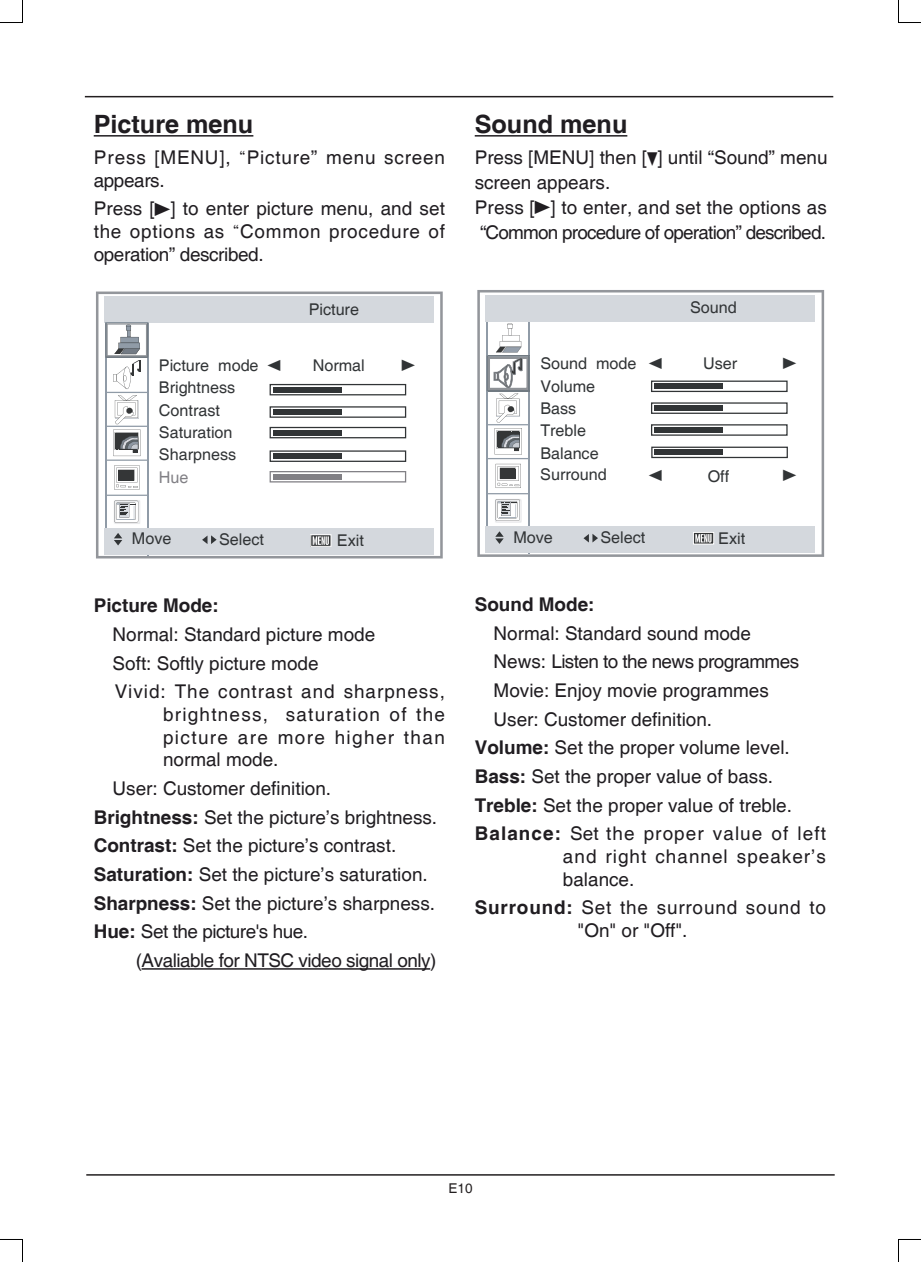
<style>
.page{position:relative;width:921px;height:1262px;background:#fff}
.page>*{position:absolute;margin:0;border:0;box-sizing:border-box;transform-origin:0 0}
.t1{font:700 25.2px "Helvetica";color:#201d21}
.t2{font:18.9px/28.7px "Helvetica";color:#201d21}
.t3{font:18.9px/22.6px "Helvetica";letter-spacing:.055em;color:#201d21}
.t4{font:18.9px/22.6px "Helvetica";letter-spacing:.045em;color:#201d21}
.t5{font:18.9px/22.6px "Helvetica";letter-spacing:.04em;color:#201d21}
.t6{font:18.9px "Helvetica";letter-spacing:-.025em;color:#201d21}
.t7{font:18.9px "Helvetica";letter-spacing:-.03em;color:#201d21}
.t8{font:700 18.9px "Helvetica";color:#201d21}
.t9{font:16.2px/22.5px "Helvetica";color:#313436}
.t10{font:16.2px "I20 Sym Sanyo YE";color:#313436}
.t11{font:16.2px "Helvetica";color:#818085}
.t12{font:13.5px "Helvetica";color:#231f20}
.s1{font-family:"Koz Min Pro Regular 90 msp RKSJ H"}
.s2{font-family:"I20 Sym Sanyo YE"}
.s3{font-weight:700}
</style>
<div class="page">
<hr style="left:85px;top:96px;width:748px;height:1px;background:#231f20">
<hr style="left:86px;top:1173px;width:749px;height:2px;background:#231f20">
<hr style="left:94px;top:135px;width:159px;height:1px;background:#201d21">
<svg style="left:96px;top:291px;width:347px;height:267px"></svg>
<hr style="left:148px;top:323px;width:1px;height:34px;background:#8e9297">
<svg style="left:105px;top:322px;width:43px;height:67px"></svg>
<hr style="left:106px;top:323px;width:1px;height:33px;background:#717a82">
<hr style="left:147px;top:323px;width:1px;height:33px;background:#717a82">
<div style="left:310px;top:534px;width:21px;height:12px;border:1px solid #fff"></div>
<svg style="left:313px;top:536px;width:16px;height:9px"></svg>
<hr style="left:142px;top:967px;width:288px;height:2px;background:#201d21">
<hr style="left:475px;top:135px;width:152px;height:1px;background:#201d21">
<svg style="left:477px;top:290px;width:347px;height:266px"></svg>
<hr style="left:487px;top:295px;width:1px;height:258px;background:#909ba7">
<hr style="left:528px;top:297px;width:2px;height:257px;background:#909ba7">
<div style="left:486px;top:526px;width:329px;height:26px;background:#d4d8dd"></div>
<div style="left:486px;top:294px;width:329px;height:27px;background:#d4d8dd"></div>
<div style="left:651px;top:380px;width:137px;height:12px;border:1px solid #313436"></div>
<div style="left:654px;top:383px;width:69px;height:6px;background:#313436"></div>
<div style="left:651px;top:402px;width:137px;height:12px;border:1px solid #313436"></div>
<div style="left:654px;top:405px;width:69px;height:6px;background:#313436"></div>
<div style="left:651px;top:424px;width:137px;height:11px;border:1px solid #313436"></div>
<div style="left:654px;top:427px;width:69px;height:5px;background:#313436"></div>
<svg style="left:495px;top:531px;width:9px;height:13px"></svg>
<svg style="left:583px;top:534px;width:15px;height:8px"></svg>
<img style="left:495px;top:498px;width:27px;height:24px">
<svg style="left:495px;top:499px;width:25px;height:21px"></svg>
<svg style="left:496px;top:464px;width:25px;height:24px"></svg>
<hr style="left:488px;top:458px;width:42px;height:1px;background:#909ba7">
<hr style="left:488px;top:493px;width:42px;height:1px;background:#909ba7">
<hr style="left:530px;top:355px;width:1px;height:36px;background:#8e9297">
<svg style="left:487px;top:321px;width:43px;height:133px"></svg>
<hr style="left:488px;top:357px;width:1px;height:33px;background:#717a82">
<hr style="left:528px;top:357px;width:1px;height:33px;background:#717a82">
<div style="left:651px;top:446px;width:137px;height:12px;border:1px solid #313436"></div>
<div style="left:655px;top:449px;width:68px;height:6px;background:#313436"></div>
<div style="left:693px;top:532px;width:21px;height:12px;border:1px solid #fff"></div>
<svg style="left:695px;top:534px;width:16px;height:8px"></svg>
<svg style="left:0;top:0;width:23px;height:23px"></svg>
<svg style="left:0;top:1239px;width:23px;height:22px"></svg>
<svg style="left:898px;top:0;width:23px;height:23px"></svg>
<svg style="left:898px;top:1239px;width:23px;height:22px"></svg>
<h1 class="t1" style="left:94px;top:110px;width:161px">Picture menu</h1>
<p class="t5" style="left:94px;top:146px;width:353px">Press [MENU], <span class="s1">“</span>Picture” menu screen appears.</p>
<p class="t2" style="left:94px;top:197px;width:353px;line-height:22.6px;text-align:justify">Press [<span class="s2">A</span>] to enter picture menu, and set the options as <span class="s1">“</span>Common procedure of operation” described.</p>
<p class="t9" style="left:309px;top:298px;width:52px">Picture</p>
<p class="t9" style="left:159px;top:353px;width:101px">Picture mode<br>Brightness<br>Contrast<br>Saturation<br>Sharpness</p>
<p class="t11" style="left:159px;top:468px;width:31px">Hue</p>
<p class="t10" style="left:267px;top:356px;width:15px">B</p>
<p class="t9" style="left:313px;top:353px;width:54px">Normal</p>
<p class="t10" style="left:402px;top:356px;width:15px">A</p>
<p class="t9" style="left:132px;top:527px;width:41px">Move</p>
<p class="t9" style="left:219px;top:527px;width:46px">Select</p>
<p class="t9" style="left:337px;top:528px;width:28px">Exit</p>
<p class="t8" style="left:94px;top:594px;width:126px">Picture Mode:</p>
<p class="t2" style="left:113px;top:620px;width:334px">Normal: Standard picture mode<br>Soft: Softly picture mode<br>Vivid: The contrast and sharpness,</p>
<p class="t2" style="left:163px;top:703px;width:283px;line-height:22.6px;text-align:justify">brightness, saturation of the picture are more higher than normal mode.</p>
<p class="t2" style="left:94px;top:773px;width:345px;text-indent:19px">User: Customer definition.<br><span class="s3">Brightness:</span> Set the picture’s brightness.<br><span class="s3">Contrast:</span> Set the picture’s contrast.<br><span class="s3">Saturation:</span> Set the picture’s saturation.<br><span class="s3">Sharpness:</span> Set the picture’s sharpness.<br><span class="s3">Hue:</span> Set the picture's hue.</p>
<p class="t6" style="left:136px;top:949px;width:302px">(Avaliable for NTSC video signal only)</p>
<h1 class="t1" style="left:475px;top:110px;width:154px">Sound menu</h1>
<p class="t2" style="left:475px;top:145px;width:354px;line-height:24.9px">Press [MENU] then [<span class="s2">P</span>] until “Sound” menu screen appears.<br>Press [<span class="s2">A</span>] to enter, and set the options as “Common procedure of operation” described.</p>
<p class="t9" style="left:690px;top:296px;width:48px">Sound</p>
<p class="t9" style="left:540px;top:352px;width:98px">Sound mode<br>Volume<br>Bass<br>Treble<br>Balance</p>
<p class="t10" style="left:649px;top:354px;width:15px">B</p>
<p class="t9" style="left:703px;top:352px;width:36px">User</p>
<p class="t10" style="left:783px;top:354px;width:15px">A</p>
<p class="t9" style="left:540px;top:463px;width:68px">Surround</p>
<p class="t10" style="left:649px;top:465px;width:15px">B</p>
<p class="t9" style="left:708px;top:465px;width:23px">Off</p>
<p class="t10" style="left:783px;top:465px;width:15px">A</p>
<p class="t9" style="left:513px;top:525px;width:41px">Move</p>
<p class="t9" style="left:600px;top:526px;width:46px">Select</p>
<p class="t9" style="left:718px;top:527px;width:28px">Exit</p>
<p class="t8" style="left:475px;top:593px;width:121px">Sound Mode:</p>
<p class="t2" style="left:494px;top:618px;width:259px">Normal: Standard sound mode</p>
<p class="t7" style="left:494px;top:650px;width:307px">News: Listen to the news programmes</p>
<p class="t2" style="left:494px;top:675px;width:277px">Movie: Enjoy movie programmes</p>
<p class="t2" style="left:494px;top:704px;width:220px">User: Customer definition.</p>
<p class="t2" style="left:475px;top:733px;width:317px"><span class="s3">Volume:</span> Set the proper volume level.</p>
<p class="t2" style="left:475px;top:761px;width:300px"><span class="s3">Bass:</span> Set the proper value of bass.</p>
<p class="t2" style="left:475px;top:790px;width:319px"><span class="s3">Treble:</span> Set the proper value of treble.</p>
<p class="t3" style="left:475px;top:822px;width:353px"><span class="s3">Balance:</span> Set the proper value of left</p>
<p class="t3" style="left:563px;top:844px;width:264px">and right channel speaker’s balance.</p>
<p class="t4" style="left:578px;top:896px;width:250px;text-indent:-103px"><span class="s3">Surround:</span> Set the surround sound to "On" or "Off".</p>
<p class="t12" style="left:448px;top:1179px;width:26px">E10</p>
</div>
